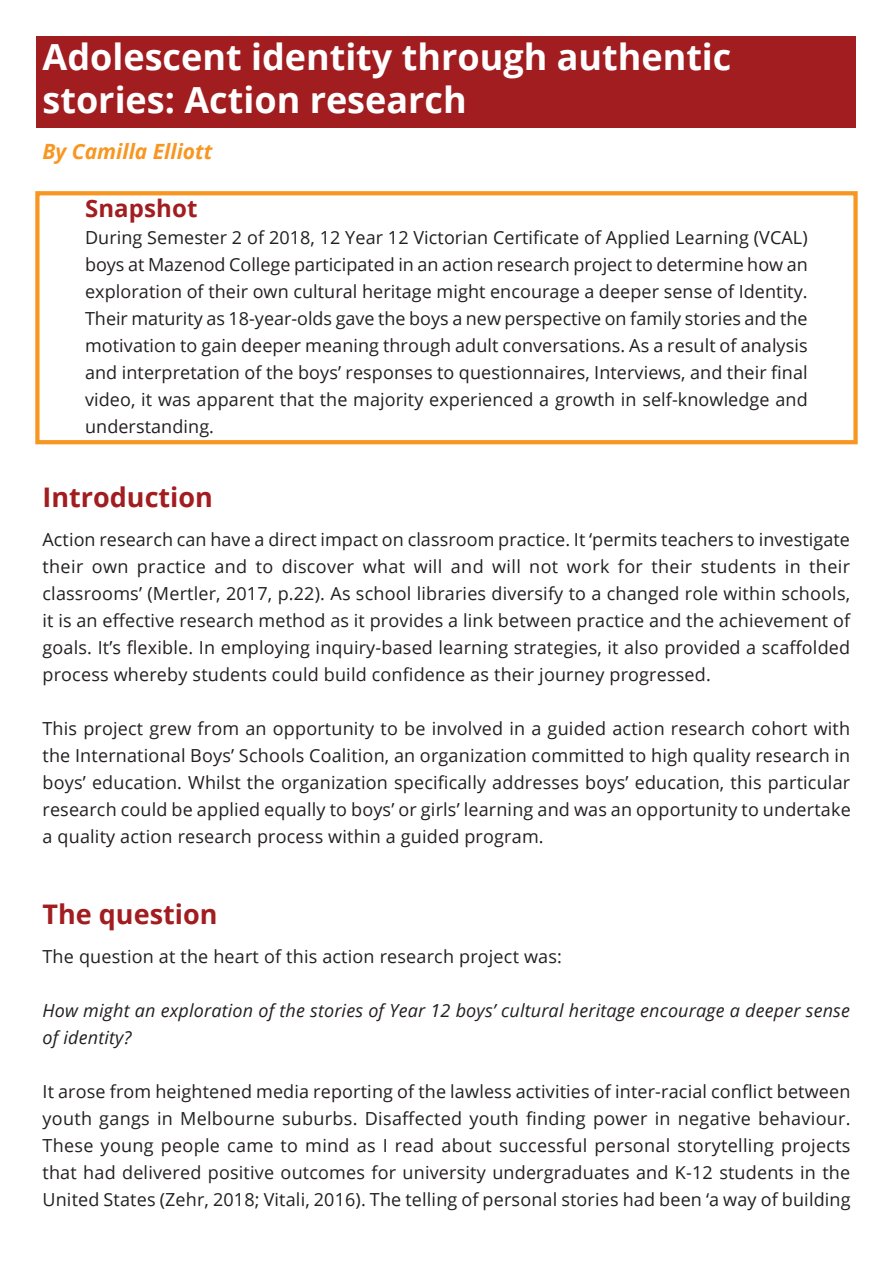
<style>
.page{position:relative;width:893px;height:1263px;background:#fff}
.page>*{position:absolute;margin:0;border:0;box-sizing:border-box;transform-origin:0 0}
.t1{font:700 36px/43.2px "Open Sans";color:#fff}
.Section_Heading{font:700 27px "Open Sans";color:#a11d20}
.Snapshot{font:700 24px "Open Sans";letter-spacing:.005em;color:#a11d20}
.Author{font:italic 700 21px "Open Sans";color:#f79722}
.Snapshot-2{font:18px/27px "Open Sans";letter-spacing:.01em;color:#231f20;text-align:justify}
.t2{font:italic 18px/27px "Open Sans";letter-spacing:.01em;color:#231f20}
</style>
<div class="page">
<div style="left:37px;top:37px;width:819px;height:91px;background:#a11d20"></div>
<div style="left:35px;top:191px;width:823px;height:253px;border:4px solid #f79722"></div>
<h1 class="t1" style="left:43px;top:34px;width:690px">Adolescent identity through authentic stories: Action research</h1>
<h5 class="Author" style="left:43px;top:137px;width:171px">By Camilla Elliott</h5>
<p class="Snapshot" style="left:85px;top:191px;width:114px">Snapshot</p>
<p class="Snapshot-2" style="left:85px;top:223px;width:724px">During Semester 2 of 2018, 12 Year 12 Victorian Certificate of Applied Learning (VCAL) boys at Mazenod College participated in an action research project to determine how an exploration of their own cultural heritage might encourage a deeper sense of Identity.<br>Their maturity as 18-year-olds gave the boys a new perspective on family stories and the motivation to gain deeper meaning through adult conversations. As a result of analysis and interpretation of the boys’ responses to questionnaires, Interviews, and their final video, it was apparent that the majority experienced a growth in self-knowledge and understanding.</p>
<h2 class="Section_Heading" style="left:43px;top:479px;width:172px">Introduction</h2>
<p class="Snapshot-2" style="left:43px;top:526px;width:809px">Action research can have a direct impact on classroom practice. It ‘permits teachers to investigate their own practice and to discover what will and will not work for their students in their classrooms’ (Mertler, 2017, p.22). As school libraries diversify to a changed role within schools, it is an effective research method as it provides a link between practice and the achievement of goals. It’s flexible. In employing inquiry-based learning strategies, it also provided a scaffolded process whereby students could build confidence as their journey progressed.</p>
<p class="Snapshot-2" style="left:43px;top:715px;width:810px">This project grew from an opportunity to be involved in a guided action research cohort with the International Boys’ Schools Coalition, an organization committed to high quality research in boys’ education. Whilst the organization specifically addresses boys’ education, this particular research could be applied equally to boys’ or girls’ learning and was an opportunity to undertake a quality action research process within a guided program.</p>
<h2 class="Section_Heading" style="left:43px;top:895px;width:176px">The question</h2>
<p class="Snapshot-2" style="left:43px;top:942px;width:521px">The question at the heart of this action research project was:</p>
<p class="t2" style="left:43px;top:996px;width:809px">How might an exploration of the stories of Year 12 boys’ cultural heritage encourage a deeper sense of identity?</p>
<p class="Snapshot-2" style="left:43px;top:1077px;width:810px">It arose from heightened media reporting of the lawless activities of inter-racial conflict between youth gangs in Melbourne suburbs. Disaffected youth finding power in negative behaviour.<br>These young people came to mind as I read about successful personal storytelling projects that had delivered positive outcomes for university undergraduates and K-12 students in the United States (Zehr, 2018; Vitali, 2016). The telling of personal stories had been ‘a way of building</p>
</div>
